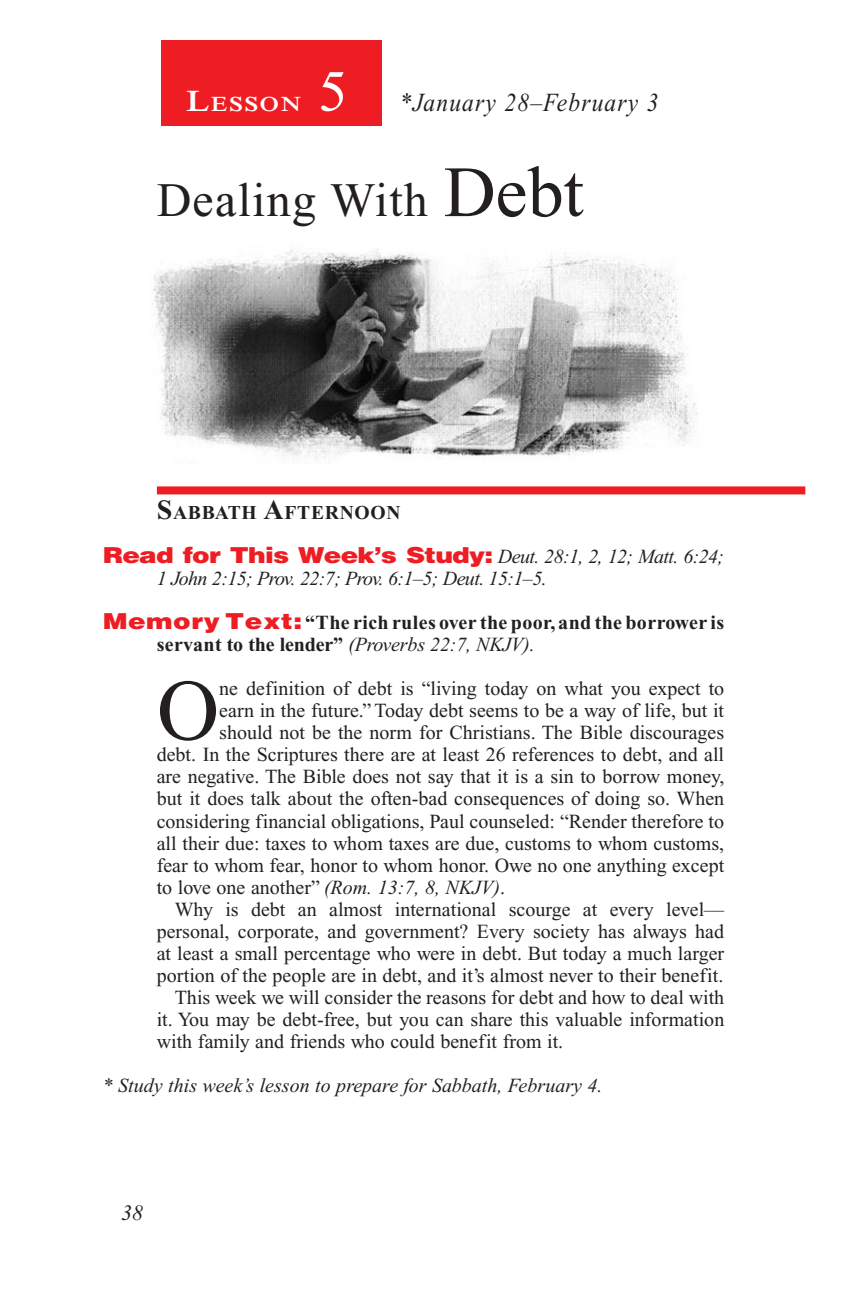
<style>
.page{position:relative;width:863px;height:1304px;background:#fff}
.page>*{position:absolute;margin:0;border:0;box-sizing:border-box;transform-origin:0 0}
.Body_Drop_Cap{font:86.4px "Times New Roman PS Std";color:#231f20}
.Lesson_Number{font:58px "Times New Roman PS Std";color:#fff}
.Lesson_Head_SA{font:48px "Times New Roman PS Std";letter-spacing:.025em;color:#231f20}
.Lesson_Dates{font:italic 26px "Times New Roman PS Std";letter-spacing:.05em;color:#231f20;scale:.9 1}
.t1{font:italic 22px "Times New Roman PS Std";color:#231f20}
.Lesson_Start_Head{font:600 21px "Times NRMT Std";letter-spacing:.07em;color:#fff;scale:1.1 1}
.Body_Drop_Cap-2{font:20px "Times New Roman PS Std";color:#231f20}
.Body{font:20px/22px "Times New Roman PS Std";color:#231f20;text-align:justify}
.Question{font:italic 20px/22px "Times New Roman PS Std";letter-spacing:-.03em;color:#231f20}
.Question-2{font:700 20px/22px "Times New Roman PS Std";letter-spacing:.02em;color:#231f20}
.Question-3{font:italic 20px "Times New Roman PS Std";color:#231f20}
.Sabbath_Afternoon_He{font:700 19.6px "Times New Roman PS Std";letter-spacing:.035em;color:#231f20}
.s1{font-size:30px}
.s2{font-size:72px}
.s3{font-size:28px}
.s4{font-family:"Helvetica LT Std";font-weight:900;font-style:normal;font-size:22px;color:#ee1d23}
.s5{font-family:"Helvetica LT Std";font-weight:900;font-size:22px;color:#ee1d23}
.s6{font-weight:400;font-style:italic}
.s7{font-style:italic}
</style>
<div class="page">
<div style="left:157px;top:486px;width:648px;height:8px;background:#ee1d23"></div>
<div style="left:162px;top:40px;width:220px;height:85px;background:#ee1d23"></div>
<img style="left:152px;top:249px;width:546px;height:211px">
<p class="Lesson_Number" style="left:318px;top:60px;width:30px">5</p>
<p class="Lesson_Start_Head" style="left:186px;top:91px;width:106px"><span class="s1">L</span>ESSON</p>
<p class="Lesson_Dates" style="left:400px;top:88px;width:289px">*January 28–February 3</p>
<p class="Lesson_Head_SA" style="left:157px;top:174px;width:428px">Dealing With <span class="s2">Debt</span></p>
<p class="Sabbath_Afternoon_He" style="left:157px;top:502px;width:245px"><span class="s3">S</span>ABBATH <span class="s3">A</span>FTERNOON</p>
<p class="Question" style="left:157px;top:545px;width:569px;text-indent:-54px"><span class="s4">Read for This Week’s Study:</span> Deut. 28:1, 2, 12; Matt. 6:24;<br>1 John 2:15; Prov. 22:7; Prov. 6:1–5; Deut. 15:1–5.</p>
<p class="Question-2" style="left:157px;top:611px;width:569px;text-indent:-54px"><span class="s5">Memory Text:</span> “The rich rules over the poor, and the borrower is servant to the lender” <span class="s6">(Proverbs 22:7, NKJV).</span></p>
<p class="Body_Drop_Cap" style="left:157px;top:663px;width:64px">O</p>
<p class="Body_Drop_Cap-2" style="left:219px;top:677px;width:506px">ne definition of debt is “living today on what you expect to</p>
<p class="Body_Drop_Cap-2" style="left:219px;top:699px;width:506px">earn in the future.” Today debt seems to be a way of life, but it</p>
<p class="Body_Drop_Cap-2" style="left:219px;top:721px;width:506px">should not be the norm for Christians. The Bible discourages</p>
<p class="Body_Drop_Cap-2" style="left:157px;top:743px;width:568px">debt. In the Scriptures there are at least 26 references to debt, and all</p>
<p class="Body_Drop_Cap-2" style="left:157px;top:765px;width:569px">are negative. The Bible does not say that it is a sin to borrow money,</p>
<p class="Body_Drop_Cap-2" style="left:157px;top:787px;width:568px">but it does talk about the often-bad consequences of doing so. When</p>
<p class="Body_Drop_Cap-2" style="left:157px;top:809px;width:568px">considering financial obligations, Paul counseled: “Render therefore to</p>
<p class="Body_Drop_Cap-2" style="left:157px;top:831px;width:568px">all their due: taxes to whom taxes are due, customs to whom customs,</p>
<p class="Body_Drop_Cap-2" style="left:157px;top:853px;width:569px">fear to whom fear, honor to whom honor. Owe no one anything except</p>
<p class="Body_Drop_Cap-2" style="left:157px;top:875px;width:349px">to love one another” <span class="s7">(Rom. 13:7, 8, NKJV)</span>.</p>
<p class="Body" style="left:157px;top:897px;width:569px;text-indent:18px">Why is debt an almost international scourge at every level— personal, corporate, and government? Every society has always had at least a small percentage who were in debt. But today a much larger portion of the people are in debt, and it’s almost never to their benefit.</p>
<p class="Body" style="left:157px;top:985px;width:569px;text-indent:18px">This week we will consider the reasons for debt and how to deal with it. You may be debt-free, but you can share this valuable information with family and friends who could benefit from it.</p>
<p class="Question-3" style="left:103px;top:1074px;width:501px">* Study this week’s lesson to prepare for Sabbath, February 4.</p>
<p class="t1" style="left:121px;top:1200px;width:23px">38</p>
</div>
